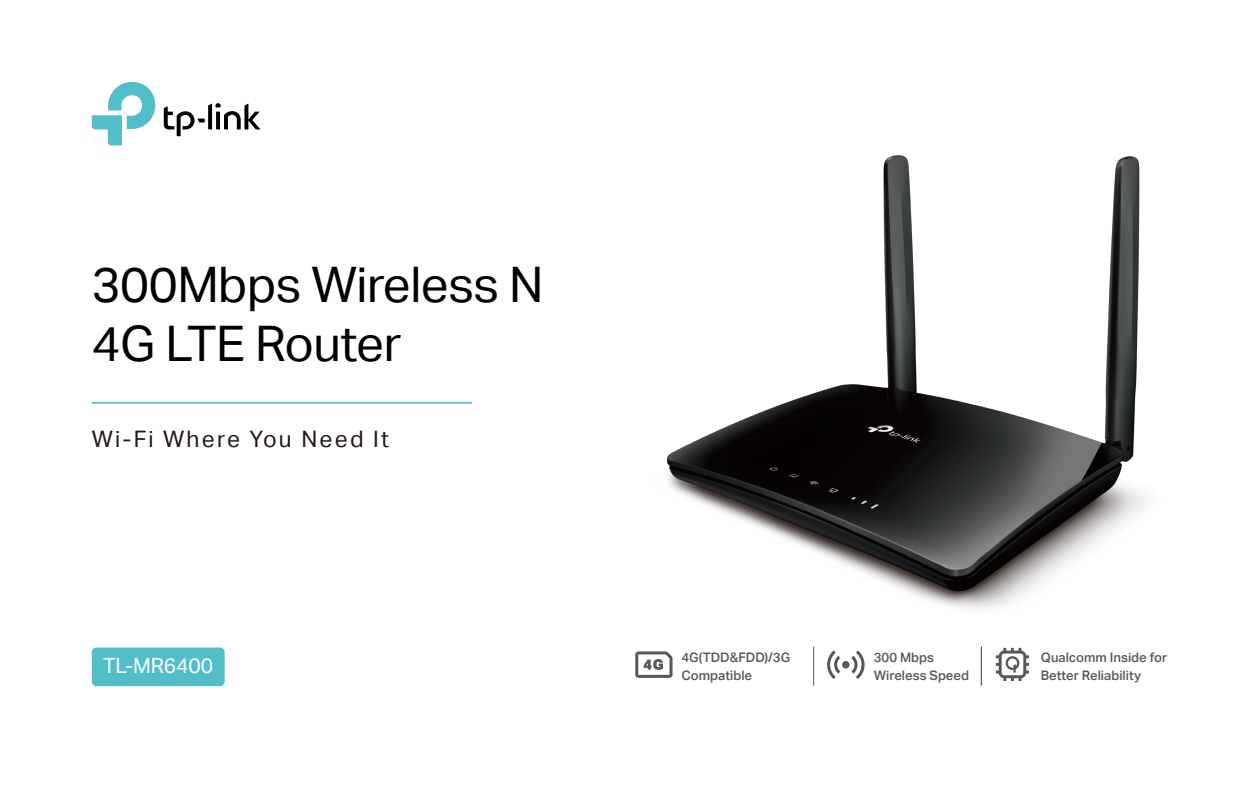
<style>
.page{position:relative;width:1260px;height:788px;background:#fff}
.page>*{position:absolute;margin:0;border:0;box-sizing:border-box;transform-origin:0 0}
.t1{font:49px/58.6px "TP Link Aktiv Regular";letter-spacing:-.01em;color:#040000}
.t2{font:22.75px "TP Link Aktiv Regular";letter-spacing:.1em;color:#221815}
.t3{font:21px "TP Link Aktiv Regular";letter-spacing:-.005em;color:#fff}
.t4{font:13.12px/17.5px "TP Link Aktiv Medium";color:#595757}
</style>
<div class="page">
<div style="left:92px;top:647px;width:133px;height:39px;background:#52bec9;border-radius:5px"></div>
<svg style="left:92px;top:82px;width:63px;height:63px"></svg>
<svg style="left:164px;top:103px;width:97px;height:33px"></svg>
<hr style="left:92px;top:402px;width:380px;height:1px;background:#52bec9">
<hr style="left:813px;top:646px;width:1px;height:39px;background:#595757">
<hr style="left:981px;top:646px;width:1px;height:39px;background:#595757">
<svg style="left:635px;top:669px;width:38px;height:9px"></svg>
<svg style="left:827px;top:669px;width:37px;height:10px"></svg>
<svg style="left:996px;top:669px;width:33px;height:12px"></svg>
<img style="left:635px;top:155px;width:512px;height:510px">
<h1 class="t1" style="left:92px;top:256px;width:453px">300Mbps Wireless N<br>4G LTE Router</h1>
<h2 class="t2" style="left:92px;top:426px;width:299px">Wi-Fi Where You Need It</h2>
<h3 class="t3" style="left:103px;top:653px;width:112px">TL-MR6400</h3>
<p class="t4" style="left:681px;top:649px;width:110px">4G(TDD&amp;FDD)/3G<br>Compatible</p>
<p class="t4" style="left:874px;top:649px;width:97px">300 Mbps<br>Wireless Speed</p>
<p class="t4" style="left:1041px;top:649px;width:128px">Qualcomm Inside for<br>Better Reliability</p>
</div>
